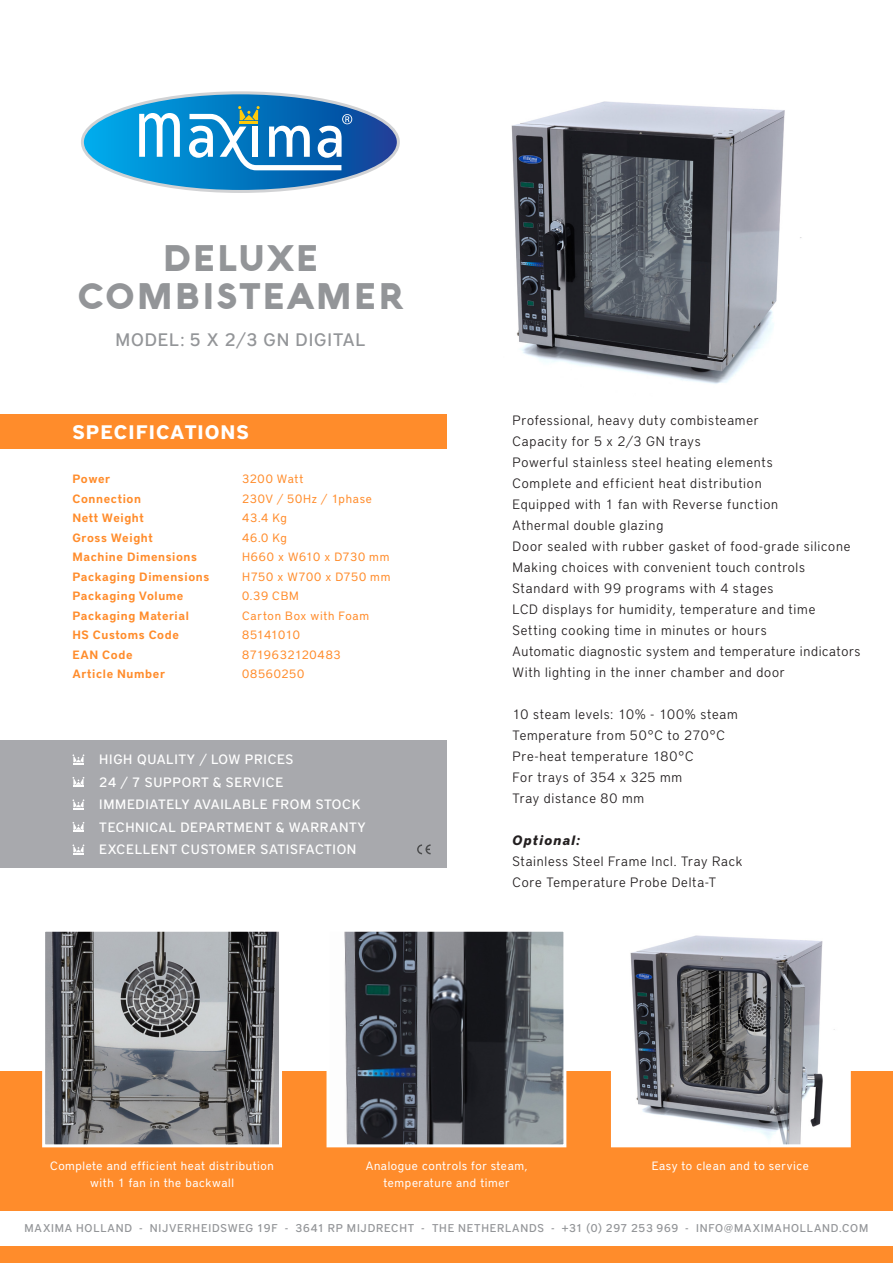
<style>
.page{position:relative;width:893px;height:1263px;background:#fff}
.page>*{position:absolute;margin:0;border:0;box-sizing:border-box;transform-origin:0 0}
.t1{font:900 36px/37.5px "Aquawax";letter-spacing:.05em;color:#939598;text-align:center}
.t2{font:700 19.5px "District Pro";letter-spacing:.05em;color:#fff}
.t3{font:500 18px "District Pro";letter-spacing:.05em;color:#939598}
.t4{font:300 13.5px "District Pro";letter-spacing:.055em;color:#231f20}
.t5{font:500 13.5px "District Pro";letter-spacing:.05em;color:#fff}
.t6{font:italic 700 13.5px "District Pro";letter-spacing:.06em;color:#231f20}
.t7{font:600 12px "District Pro";letter-spacing:.05em;color:#ff8c2b}
.t8{font:12px "District Pro";letter-spacing:.05em;color:#fff}
.t9{font:12px "District Pro";letter-spacing:.06em;color:#ff8c2b}
.t10{font:12px "District Pro";letter-spacing:.01em;color:#ff8c2b}
.t11{font:500 11.25px "District Pro";letter-spacing:.07em;color:#939598}
</style>
<div class="page">
<div style="left:0;top:1071px;width:893px;height:192px;background:#ff8c2b"></div>
<div style="left:0;top:415px;width:446px;height:34px;background:#ff8c2b"></div>
<svg style="left:82px;top:93px;width:316px;height:99px"></svg>
<div style="left:0;top:1211px;width:893px;height:34px;background:#fff"></div>
<div style="left:0;top:740px;width:446px;height:128px;background:#a8a9ad"></div>
<svg style="left:73px;top:754px;width:11px;height:10px"></svg>
<svg style="left:73px;top:777px;width:11px;height:10px"></svg>
<svg style="left:73px;top:799px;width:11px;height:10px"></svg>
<svg style="left:73px;top:844px;width:11px;height:10px"></svg>
<svg style="left:73px;top:822px;width:11px;height:10px"></svg>
<svg style="left:417px;top:844px;width:14px;height:10px"></svg>
<img style="left:511px;top:101px;width:291px;height:283px">
<svg style="left:611px;top:935px;width:240px;height:213px"></svg>
<svg style="left:42px;top:931px;width:240px;height:217px;background:#7e7f81"></svg>
<svg style="left:326px;top:931px;width:241px;height:217px;background:#606469"></svg>
<p class="t1" style="left:77px;top:239px;width:328px">DELUXE<br>COMBISTEAMER</p>
<p class="t3" style="left:115px;top:328px;width:251px">MODEL: 5 X 2/3 GN DIGITAL</p>
<p class="t2" style="left:73px;top:418px;width:178px">SPECIFICATIONS</p>
<p class="t7" style="left:73px;top:471px;width:39px">Power</p>
<p class="t7" style="left:73px;top:490px;width:70px">Connection</p>
<p class="t7" style="left:73px;top:510px;width:73px">Nett Weight</p>
<p class="t7" style="left:73px;top:529px;width:82px">Gross Weight</p>
<p class="t7" style="left:73px;top:549px;width:126px">Machine Dimensions</p>
<p class="t7" style="left:73px;top:568px;width:138px">Packaging Dimensions</p>
<p class="t7" style="left:73px;top:588px;width:112px">Packaging Volume</p>
<p class="t7" style="left:73px;top:607px;width:118px">Packaging Material</p>
<p class="t7" style="left:73px;top:627px;width:108px">HS Customs Code</p>
<p class="t7" style="left:73px;top:646px;width:62px">EAN Code</p>
<p class="t7" style="left:73px;top:666px;width:94px">Article Number</p>
<p class="t9" style="left:242px;top:471px;width:63px">3200 Watt</p>
<p class="t9" style="left:242px;top:490px;width:131px">230V / 50Hz / 1phase</p>
<p class="t9" style="left:242px;top:510px;width:46px">43.4 Kg</p>
<p class="t9" style="left:242px;top:529px;width:46px">46.0 Kg</p>
<p class="t9" style="left:242px;top:549px;width:149px">H660 x W610 x D730 mm</p>
<p class="t9" style="left:242px;top:568px;width:150px">H750 x W700 x D750 mm</p>
<p class="t9" style="left:242px;top:588px;width:58px">0.39 CBM</p>
<p class="t9" style="left:242px;top:607px;width:129px">Carton Box with Foam</p>
<p class="t10" style="left:242px;top:627px;width:59px">85141010</p>
<p class="t9" style="left:242px;top:646px;width:100px">8719632120483</p>
<p class="t9" style="left:242px;top:666px;width:64px">08560250</p>
<p class="t5" style="left:99px;top:750px;width:196px">HIGH QUALITY / LOW PRICES</p>
<p class="t5" style="left:99px;top:773px;width:186px">24 / 7 SUPPORT &amp; SERVICE</p>
<p class="t5" style="left:99px;top:795px;width:263px">IMMEDIATELY AVAILABLE FROM STOCK</p>
<p class="t5" style="left:99px;top:818px;width:268px">TECHNICAL DEPARTMENT &amp; WARRANTY</p>
<p class="t5" style="left:99px;top:840px;width:259px">EXCELLENT CUSTOMER SATISFACTION</p>
<p class="t4" style="left:513px;top:411px;width:248px">Professional, heavy duty combisteamer</p>
<p class="t4" style="left:513px;top:432px;width:190px">Capacity for 5 x 2/3 GN trays</p>
<p class="t4" style="left:513px;top:453px;width:262px">Powerful stainless steel heating elements</p>
<p class="t4" style="left:513px;top:474px;width:251px">Complete and efficient heat distribution</p>
<p class="t4" style="left:513px;top:495px;width:267px">Equipped with 1 fan with Reverse function</p>
<p class="t4" style="left:513px;top:516px;width:152px">Athermal double glazing</p>
<p class="t4" style="left:513px;top:537px;width:339px">Door sealed with rubber gasket of food-grade silicone</p>
<p class="t4" style="left:513px;top:558px;width:294px">Making choices with convenient touch controls</p>
<p class="t4" style="left:513px;top:579px;width:262px">Standard with 99 programs with 4 stages</p>
<p class="t4" style="left:513px;top:600px;width:304px">LCD displays for humidity, temperature and time</p>
<p class="t4" style="left:513px;top:621px;width:256px">Setting cooking time in minutes or hours</p>
<p class="t4" style="left:513px;top:642px;width:349px">Automatic diagnostic system and temperature indicators</p>
<p class="t4" style="left:513px;top:663px;width:274px">With lighting in the inner chamber and door</p>
<p class="t4" style="left:513px;top:705px;width:227px">10 steam levels: 10% - 100% steam</p>
<p class="t4" style="left:513px;top:726px;width:214px">Temperature from 50°C to 270°C</p>
<p class="t4" style="left:513px;top:747px;width:183px">Pre-heat temperature 180°C</p>
<p class="t4" style="left:513px;top:768px;width:171px">For trays of 354 x 325 mm</p>
<p class="t4" style="left:513px;top:789px;width:133px">Tray distance 80 mm</p>
<p class="t6" style="left:513px;top:831px;width:69px">Optional:</p>
<p class="t4" style="left:513px;top:852px;width:231px">Stainless Steel Frame Incl. Tray Rack</p>
<p class="t4" style="left:513px;top:873px;width:205px">Core Temperature Probe Delta-T</p>
<p class="t8" style="left:50px;top:1157px;width:225px">Complete and efficient heat distribution</p>
<p class="t8" style="left:652px;top:1157px;width:159px">Easy to clean and to service</p>
<p class="t8" style="left:90px;top:1174px;width:145px">with 1 fan in the backwall</p>
<p class="t8" style="left:366px;top:1157px;width:163px">Analogue controls for steam,</p>
<p class="t8" style="left:384px;top:1174px;width:128px">temperature and timer</p>
<p class="t11" style="left:25px;top:1221px;width:845px">MAXIMA HOLLAND - NIJVERHEIDSWEG 19F - 3641 RP MIJDRECHT - THE NETHERLANDS - +31 (0) 297 253 969 - INFO@MAXIMAHOLLAND.COM</p>
</div>
